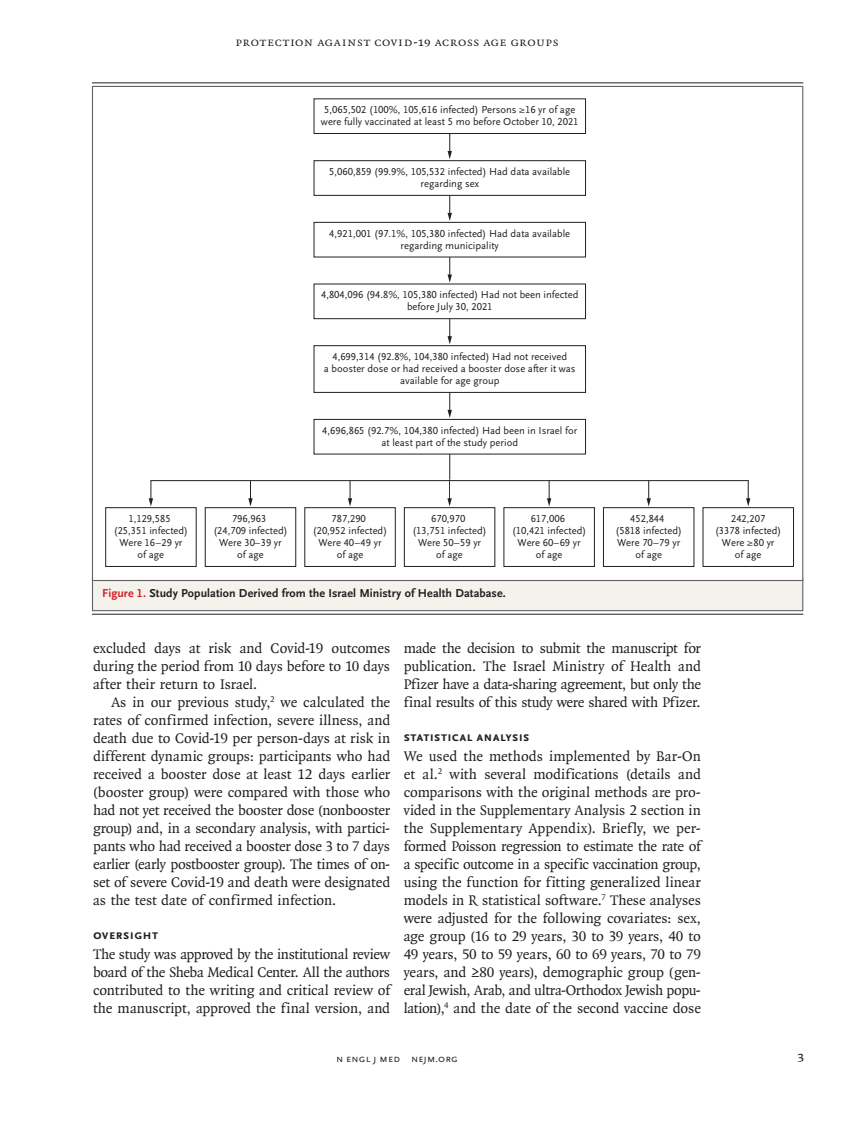
<style>
.page{position:relative;width:851px;height:1134px;background:#fff}
.page>*{position:absolute;margin:0;border:0;box-sizing:border-box;transform-origin:0 0}
.t1{font:15px/18px "OTNEJM Quadraat";letter-spacing:-.005em;color:#231f20;text-align:justify}
.t2{font:14.25px "OTNEJM Quadraat Cap";color:#231f20}
.t3{font:700 13.5px "OTNEJM Scala Sans Small LF Cap";letter-spacing:.02em;color:#231f20}
.t4{font:12.75px "OTNEJM Quadraat Small Cap";letter-spacing:.04em;color:#231f20}
.t5{font:700 12px "OTNEJM Scala Sans LF";letter-spacing:.005em;color:#231f20}
.t6{font:10.8px "OTNEJM Scala Sans LF Cap";letter-spacing:.01em;color:#231f20}
.t7{font:10.5px/12px "OTNEJM Scala Sans LF";color:#231f20;text-align:center}
.s1{color:#d1232a}
</style>
<div class="page">
<hr style="left:92px;top:614px;width:711px;height:1px;background:#231f20">
<hr style="left:92px;top:82px;width:711px;height:1px;background:#231f20">
<div style="left:92px;top:578px;width:710px;height:33px;background:#f5f1eb"></div>
<div style="left:92px;top:578px;width:711px;height:33px;border:1px solid #636366"></div>
<svg style="left:94px;top:221px;width:707px;height:358px"></svg>
<div style="left:205px;top:508px;width:91px;height:58px;background:#fff"></div>
<div style="left:205px;top:507px;width:91px;height:60px;border:1px solid #231f20"></div>
<div style="left:305px;top:508px;width:90px;height:58px;background:#fff"></div>
<div style="left:304px;top:507px;width:91px;height:60px;border:1px solid #231f20"></div>
<div style="left:404px;top:508px;width:91px;height:58px;background:#fff"></div>
<div style="left:404px;top:507px;width:91px;height:60px;border:1px solid #231f20"></div>
<div style="left:504px;top:508px;width:90px;height:58px;background:#fff"></div>
<div style="left:503px;top:507px;width:91px;height:60px;border:1px solid #231f20"></div>
<div style="left:603px;top:508px;width:91px;height:58px;background:#fff"></div>
<div style="left:603px;top:507px;width:91px;height:60px;border:1px solid #231f20"></div>
<div style="left:703px;top:508px;width:90px;height:58px;background:#fff"></div>
<div style="left:702px;top:507px;width:91px;height:60px;border:1px solid #231f20"></div>
<div style="left:106px;top:508px;width:90px;height:58px;background:#fff"></div>
<div style="left:105px;top:507px;width:91px;height:60px;border:1px solid #231f20"></div>
<div style="left:313px;top:98px;width:273px;height:36px;border:1px solid #231f20"></div>
<svg style="left:447px;top:134px;width:5px;height:25px"></svg>
<div style="left:313px;top:160px;width:273px;height:36px;border:1px solid #231f20"></div>
<svg style="left:447px;top:195px;width:5px;height:26px"></svg>
<div style="left:314px;top:222px;width:271px;height:35px;background:#fff"></div>
<div style="left:313px;top:222px;width:273px;height:35px;border:1px solid #231f20"></div>
<svg style="left:447px;top:257px;width:5px;height:26px"></svg>
<div style="left:314px;top:284px;width:271px;height:35px;background:#fff"></div>
<div style="left:313px;top:284px;width:273px;height:35px;border:1px solid #231f20"></div>
<svg style="left:447px;top:319px;width:5px;height:25px"></svg>
<div style="left:314px;top:346px;width:271px;height:46px;background:#fff"></div>
<div style="left:313px;top:345px;width:273px;height:48px;border:1px solid #231f20"></div>
<svg style="left:447px;top:392px;width:5px;height:26px"></svg>
<div style="left:314px;top:419px;width:271px;height:35px;background:#fff"></div>
<div style="left:313px;top:419px;width:273px;height:36px;border:1px solid #231f20"></div>
<svg style="left:149px;top:481px;width:4px;height:25px"></svg>
<svg style="left:248px;top:481px;width:5px;height:25px"></svg>
<svg style="left:348px;top:481px;width:4px;height:25px"></svg>
<svg style="left:447px;top:454px;width:5px;height:52px"></svg>
<svg style="left:547px;top:481px;width:4px;height:25px"></svg>
<svg style="left:646px;top:481px;width:5px;height:25px"></svg>
<svg style="left:746px;top:481px;width:4px;height:25px"></svg>
<hr style="left:151px;top:480px;width:597px;height:1px;background:#231f20">
<p class="t4" style="left:235px;top:35px;width:324px">Protection against Covid-19 across Age Groups</p>
<p class="t7" style="left:321px;top:104px;width:259px">5,065,502 (100%, 105,616 infected) Persons ≥16 yr of age were fully vaccinated at least 5 mo before October 10, 2021</p>
<p class="t7" style="left:329px;top:166px;width:242px">5,060,859 (99.9%, 105,532 infected) Had data available regarding sex</p>
<p class="t7" style="left:329px;top:227px;width:242px">4,921,001 (97.1%, 105,380 infected) Had data available regarding municipality</p>
<p class="t7" style="left:321px;top:289px;width:259px">4,804,096 (94.8%, 105,380 infected) Had not been infected before July 30, 2021</p>
<p class="t7" style="left:324px;top:351px;width:253px">4,699,314 (92.8%, 104,380 infected) Had not received<br>a booster dose or had received a booster dose after it was available for age group</p>
<p class="t7" style="left:322px;top:425px;width:256px">4,696,865 (92.7%, 104,380 infected) Had been in Israel for at least part of the study period</p>
<p class="t7" style="left:114px;top:513px;width:76px">1,129,585 (25,351 infected)<br>Were 16–29 yr of age</p>
<p class="t7" style="left:213px;top:513px;width:76px">796,963<br>(24,709 infected)<br>Were 30–39 yr<br>of age</p>
<p class="t7" style="left:313px;top:513px;width:76px">787,290<br>(20,952 infected)<br>Were 40–49 yr of age</p>
<p class="t7" style="left:412px;top:513px;width:76px">670,970<br>(13,751 infected)<br>Were 50–59 yr of age</p>
<p class="t7" style="left:512px;top:513px;width:76px">617,006<br>(10,421 infected)<br>Were 60–69 yr of age</p>
<p class="t7" style="left:615px;top:513px;width:68px">452,844<br>(5818 infected)<br>Were 70–79 yr of age</p>
<p class="t7" style="left:715px;top:513px;width:68px">242,207<br>(3378 infected)<br>Were ≥80 yr<br>of age</p>
<p class="t5" style="left:102px;top:586px;width:405px"><span class="s1">Figure 1.</span> Study Population Derived from the Israel Ministry of Health Database.</p>
<p class="t1" style="left:93px;top:639px;width:298px">excluded days at risk and Covid-19 outcomes during the period from 10 days before to 10 days after their return to Israel.</p>
<p class="t1" style="left:93px;top:693px;width:299px;text-indent:18px">As in our previous study,<sup>2</sup> we calculated the rates of confirmed infection, severe illness, and death due to Covid-19 per person-days at risk in different dynamic groups: participants who had received a booster dose at least 12 days earlier (booster group) were compared with those who had not yet received the booster dose (nonbooster group) and, in a secondary analysis, with partici&shy;pants who had received a booster dose 3 to 7 days earlier (early postbooster group). The times of on&shy;set of severe Covid-19 and death were designated as the test date of confirmed infection.</p>
<p class="t3" style="left:93px;top:927px;width:67px">Oversight</p>
<p class="t1" style="left:93px;top:945px;width:299px">The study was approved by the institutional review board of the Sheba Medical Center. All the authors contributed to the writing and critical review of the manuscript, approved the final version, and</p>
<p class="t1" style="left:403px;top:639px;width:299px">made the decision to submit the manuscript for publication. The Israel Ministry of Health and Pfizer have a data-sharing agreement, but only the final results of this study were shared with Pfizer.</p>
<p class="t3" style="left:404px;top:729px;width:127px">Statistical Analysis</p>
<p class="t1" style="left:403px;top:747px;width:299px">We used the methods implemented by Bar-On et al.<sup>2</sup> with several modifications (details and comparisons with the original methods are pro&shy;vided in the Supplementary Analysis 2 section in the Supplementary Appendix). Briefly, we per&shy;formed Poisson regression to estimate the rate of a specific outcome in a specific vaccination group, using the function for fitting generalized linear models in R statistical software.<sup>7</sup> These analyses were adjusted for the following covariates: sex, age group (16 to 29 years, 30 to 39 years, 40 to 49 years, 50 to 59 years, 60 to 69 years, 70 to 79 years, and ≥80 years), demographic group (gen&shy;eral Jewish, Arab, and ultra-Orthodox Jewish popu&shy;lation),<sup>4</sup> and the date of the second vaccine dose</p>
<p class="t6" style="left:336px;top:1053px;width:123px">n engl j med nejm.org</p>
<p class="t2" style="left:797px;top:1048px;width:9px">3</p>
</div>
